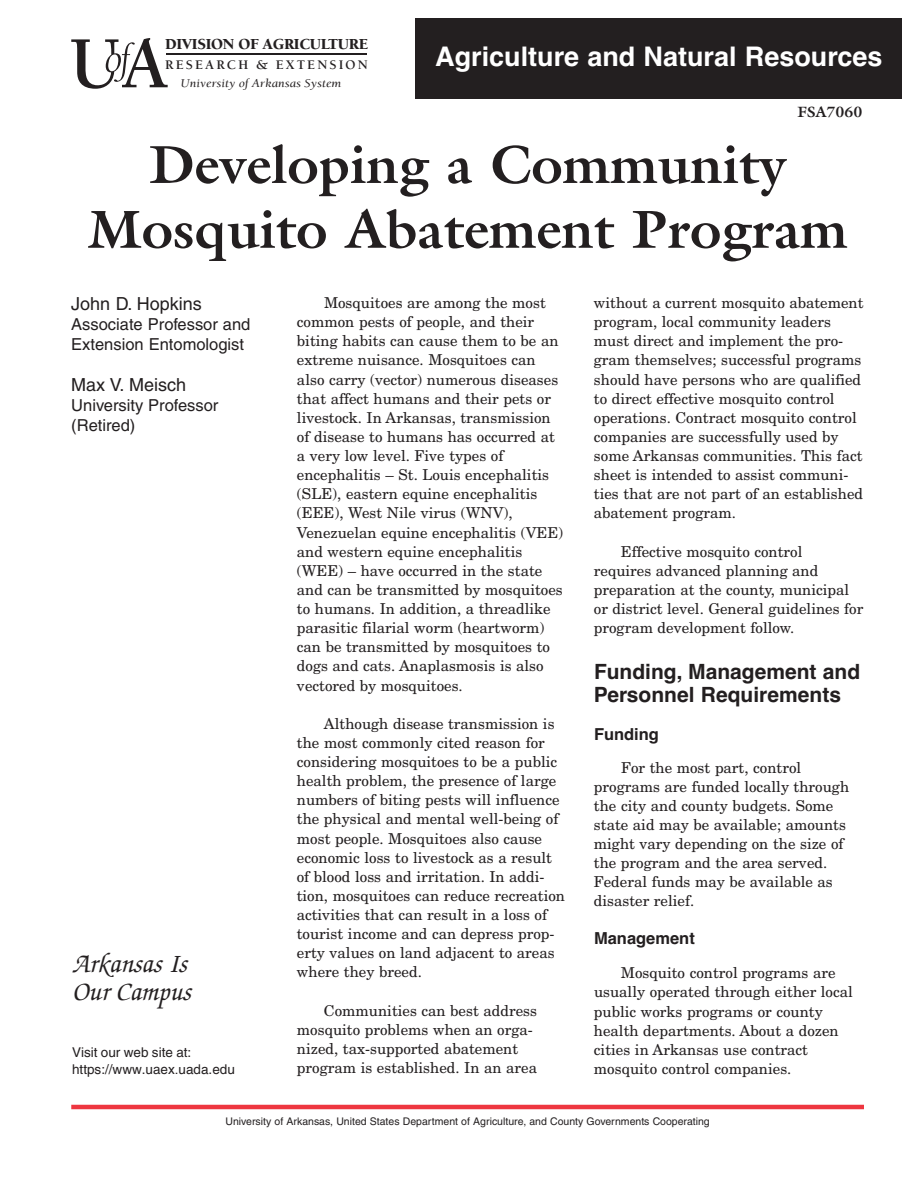
<style>
.page{position:relative;width:918px;height:1188px;background:#fff}
.page>*{position:absolute;margin:0;border:0;box-sizing:border-box;transform-origin:0 0}
.t1{font:700 54px/64.8px "Galliard";color:#231f20;text-align:center}
.t2{font:700 27px "Helvetica";color:#fff}
.t3{font:italic 500 27px/28.5px "Zapf Chancery";color:#231f20}
.t4{font:700 21px "Helvetica";color:#231f20}
.t5{font:18px "Helvetica";color:#231f20}
.t6{font:16.5px "Helvetica";color:#231f20}
.t7{font:700 16.5px "Helvetica";color:#231f20}
.t8{font:900 15.75px "Berkeley";letter-spacing:-.02em;color:#231f20}
.t9{font:15px/19.2px "New Century Schlbk";color:#231f20}
.t10{font:700 15px "Galliard";color:#231f20}
.t11{font:13.5px/17px "Helvetica";color:#231f20}
.t12{font:700 13.5px "Berkeley";color:#231f20}
.t13{font:italic 12.15px "Berkeley";color:#231f20;scale:1.09 1}
.t14{font:10.5px "Helvetica";color:#231f20}
</style>
<div class="page">
<hr style="left:71px;top:1105px;width:793px;height:4px;background:#ee3640">
<hr style="left:166px;top:54px;width:201px;height:1px;background:#231f20">
<svg style="left:71px;top:38px;width:97px;height:51px"></svg>
<div style="left:416px;top:18px;width:486px;height:81px;background:#231f20"></div>
<h5 class="t8" style="left:165px;top:37px;width:205px">DIVISION OF AGRICULTURE</h5>
<h6 class="t12" style="left:165px;top:60px;width:204px">R E S E A R C H &amp; E X T E N S I O N</h6>
<p class="t13" style="left:181px;top:78px;width:149px">University of Arkansas System</p>
<p class="t2" style="left:435px;top:41px;width:449px">Agriculture and Natural Resources</p>
<p class="t10" style="left:797px;top:103px;width:67px">FSA7060</p>
<h1 class="t1" style="left:88px;top:132px;width:761px">Developing a Community<br>Mosquito Abatement Program</h1>
<p class="t5" style="left:71px;top:297px;width:132px">John D. Hopkins</p>
<p class="t9" style="left:324px;top:295px;width:223px">Mosquitoes are among the most</p>
<p class="t9" style="left:594px;top:295px;width:271px">without a current mosquito abatement</p>
<p class="t6" style="left:71px;top:319px;width:181px">Associate Professor and</p>
<p class="t9" style="left:297px;top:314px;width:239px">common pests of people, and their</p>
<p class="t9" style="left:594px;top:314px;width:239px">program, local community leaders</p>
<p class="t6" style="left:71px;top:338px;width:174px">Extension Entomologist</p>
<p class="t9" style="left:297px;top:333px;width:263px">biting habits can cause them to be an</p>
<p class="t9" style="left:594px;top:333px;width:251px">must direct and implement the pro-</p>
<p class="t9" style="left:297px;top:352px;width:240px">extreme nuisance. Mosquitoes can</p>
<p class="t9" style="left:594px;top:352px;width:269px">gram themselves; successful programs</p>
<p class="t5" style="left:71px;top:378px;width:116px">Max V. Meisch</p>
<p class="t9" style="left:297px;top:371px;width:263px">also carry (vector) numerous diseases</p>
<p class="t9" style="left:594px;top:371px;width:269px">should have persons who are qualified</p>
<p class="t9" style="left:297px;top:390px;width:256px">that affect humans and their pets or</p>
<p class="t9" style="left:594px;top:390px;width:242px">to direct effective mosquito control</p>
<p class="t6" style="left:71px;top:400px;width:149px">University Professor</p>
<p class="t9" style="left:297px;top:409px;width:255px">livestock. In Arkansas, transmission</p>
<p class="t9" style="left:594px;top:409px;width:264px">operations. Contract mosquito control</p>
<p class="t6" style="left:71px;top:419px;width:66px">(Retired)</p>
<p class="t9" style="left:297px;top:428px;width:260px">of disease to humans has occurred at</p>
<p class="t9" style="left:594px;top:428px;width:246px">companies are successfully used by</p>
<p class="t9" style="left:297px;top:448px;width:208px">a very low level. Five types of</p>
<p class="t9" style="left:594px;top:448px;width:270px">some Arkansas communities. This fact</p>
<p class="t9" style="left:297px;top:467px;width:254px">encephalitis – St. Louis encephalitis</p>
<p class="t9" style="left:594px;top:467px;width:256px">sheet is intended to assist communi-</p>
<p class="t9" style="left:297px;top:486px;width:242px">(SLE), eastern equine encephalitis</p>
<p class="t9" style="left:594px;top:486px;width:271px">ties that are not part of an established</p>
<p class="t9" style="left:297px;top:505px;width:217px">(EEE), West Nile virus (WNV),</p>
<p class="t9" style="left:594px;top:505px;width:144px">abatement program.</p>
<p class="t9" style="left:297px;top:524px;width:268px">Venezuelan equine encephalitis (VEE) and western equine encephalitis</p>
<p class="t9" style="left:621px;top:543px;width:183px">Effective mosquito control</p>
<p class="t3" style="left:72px;top:952px;width:120px">Arkansas Is<br>Our Campus</p>
<p class="t11" style="left:72px;top:1045px;width:164px">Visit our web site at: https://www.uaex.uada.edu</p>
<p class="t9" style="left:297px;top:562px;width:247px">(WEE) – have occurred in the state</p>
<p class="t9" style="left:594px;top:562px;width:226px">requires advanced planning and</p>
<p class="t9" style="left:297px;top:581px;width:267px">and can be transmitted by mosquitoes</p>
<p class="t9" style="left:594px;top:581px;width:257px">preparation at the county, municipal</p>
<p class="t9" style="left:297px;top:601px;width:255px">to humans. In addition, a threadlike</p>
<p class="t9" style="left:594px;top:601px;width:271px">or district level. General guidelines for</p>
<p class="t9" style="left:297px;top:620px;width:249px">parasitic filarial worm (heartworm)</p>
<p class="t9" style="left:594px;top:620px;width:202px">program development follow.</p>
<p class="t9" style="left:297px;top:639px;width:255px">can be transmitted by mosquitoes to dogs and cats. Anaplasmosis is also</p>
<h3 class="t4" style="left:594px;top:659px;width:268px">Funding, Management and</h3>
<p class="t9" style="left:297px;top:677px;width:167px">vectored by mosquitoes.</p>
<h3 class="t4" style="left:594px;top:683px;width:249px">Personnel Requirements</h3>
<p class="t9" style="left:324px;top:715px;width:232px">Although disease transmission is</p>
<h4 class="t7" style="left:594px;top:724px;width:67px">Funding</h4>
<p class="t9" style="left:297px;top:734px;width:262px">the most commonly cited reason for considering mosquitoes to be a public</p>
<p class="t9" style="left:621px;top:759px;width:182px">For the most part, control</p>
<p class="t9" style="left:297px;top:773px;width:261px">health problem, the presence of large</p>
<p class="t9" style="left:594px;top:778px;width:257px">programs are funded locally through</p>
<p class="t9" style="left:297px;top:792px;width:264px">numbers of biting pests will influence</p>
<p class="t9" style="left:594px;top:797px;width:241px">the city and county budgets. Some</p>
<p class="t9" style="left:297px;top:811px;width:263px">the physical and mental well-being of</p>
<p class="t9" style="left:594px;top:816px;width:254px">state aid may be available; amounts</p>
<p class="t9" style="left:297px;top:830px;width:247px">most people. Mosquitoes also cause</p>
<p class="t9" style="left:594px;top:836px;width:251px">might vary depending on the size of</p>
<p class="t9" style="left:297px;top:849px;width:257px">economic loss to livestock as a result</p>
<p class="t9" style="left:594px;top:855px;width:235px">the program and the area served.</p>
<p class="t9" style="left:297px;top:868px;width:249px">of blood loss and irritation. In addi-</p>
<p class="t9" style="left:594px;top:874px;width:241px">Federal funds may be available as</p>
<p class="t9" style="left:297px;top:887px;width:270px">tion, mosquitoes can reduce recreation</p>
<p class="t9" style="left:594px;top:893px;width:102px">disaster relief.</p>
<p class="t9" style="left:297px;top:907px;width:259px">activities that can result in a loss of tourist income and can depress prop-</p>
<h3 class="t7" style="left:594px;top:928px;width:102px">Management</h3>
<p class="t9" style="left:297px;top:945px;width:259px">erty values on land adjacent to areas where they breed.</p>
<p class="t9" style="left:621px;top:965px;width:216px">Mosquito control programs are</p>
<p class="t9" style="left:594px;top:984px;width:260px">usually operated through either local</p>
<p class="t9" style="left:324px;top:1002px;width:215px">Communities can best address</p>
<p class="t9" style="left:594px;top:1003px;width:230px">public works programs or county</p>
<p class="t9" style="left:297px;top:1021px;width:237px">mosquito problems when an orga-</p>
<p class="t9" style="left:594px;top:1022px;width:246px">health departments. About a dozen</p>
<p class="t9" style="left:297px;top:1040px;width:223px">nized, tax-supported abatement</p>
<p class="t9" style="left:594px;top:1041px;width:216px">cities in Arkansas use contract</p>
<p class="t9" style="left:297px;top:1060px;width:242px">program is established. In an area</p>
<p class="t9" style="left:594px;top:1060px;width:199px">mosquito control companies.</p>
<p class="t14" style="left:225px;top:1118px;width:486px">University of Arkansas, United States Department of Agriculture, and County Governments Cooperating</p>
</div>
